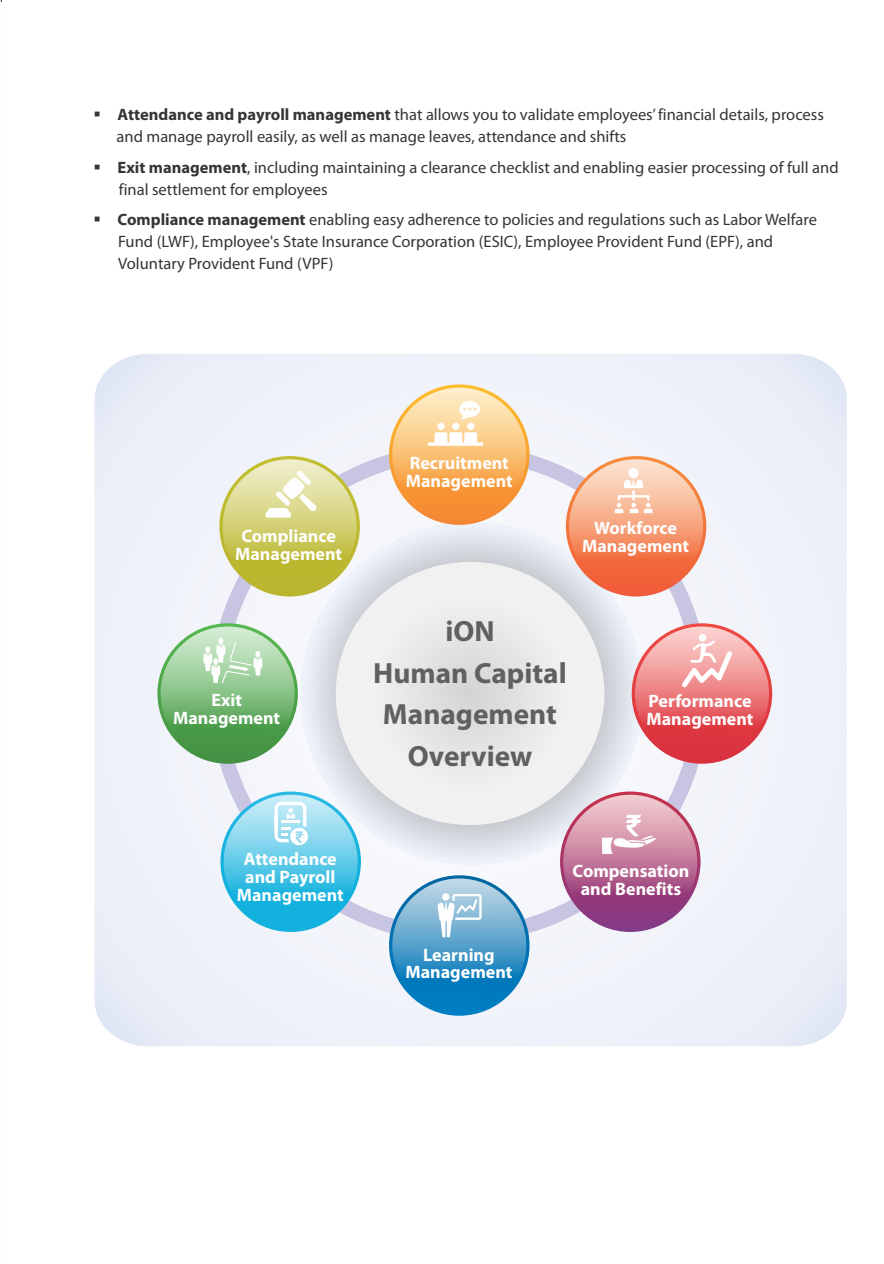
<style>
.page{position:relative;width:884px;height:1264px;background:#fff}
.page>*{position:absolute;margin:0;border:0;box-sizing:border-box;transform-origin:0 0}
.t1{font:700 29.25px/41.7px "Myriad Pro";color:#606062;text-align:center}
.t2{font:700 18px/17.9px "Myriad Pro";color:#fefefe;text-align:center}
.t3{font:16.5px/21.8px "Myriad Pro";color:#373435}
.s1{font-weight:700}
</style>
<div class="page">
<div style="left:95px;top:354px;width:751px;height:692px;background:#eff2f9"></div>
<svg style="left:300px;top:522px;width:343px;height:343px;background:#dde0e7"></svg>
<svg style="left:336px;top:562px;width:268px;height:263px"></svg>
<svg style="left:157px;top:623px;width:141px;height:141px;background:#5dab5c"></svg>
<svg style="left:161px;top:626px;width:134px;height:134px;background:#79b878"></svg>
<svg style="left:389px;top:384px;width:140px;height:141px"></svg>
<svg style="left:392px;top:388px;width:134px;height:134px;background:#f9b567"></svg>
<svg style="left:428px;top:401px;width:55px;height:45px"></svg>
<svg style="left:219px;top:456px;width:141px;height:140px"></svg>
<svg style="left:223px;top:459px;width:134px;height:134px;background:#cdcb66"></svg>
<svg style="left:203px;top:638px;width:60px;height:45px"></svg>
<svg style="left:566px;top:456px;width:140px;height:140px"></svg>
<svg style="left:569px;top:459px;width:134px;height:134px;background:#f59974"></svg>
<div style="left:628px;top:468px;width:10px;height:10px;background:#fefefe;border-radius:50%"></div>
<svg style="left:614px;top:480px;width:38px;height:33px"></svg>
<svg style="left:631px;top:623px;width:141px;height:141px;background:#e35155"></svg>
<svg style="left:635px;top:626px;width:134px;height:134px;background:#e86c71"></svg>
<svg style="left:560px;top:791px;width:140px;height:141px"></svg>
<svg style="left:563px;top:794px;width:134px;height:134px;background:#b86e97"></svg>
<svg style="left:681px;top:633px;width:51px;height:54px"></svg>
<svg style="left:389px;top:875px;width:140px;height:140px"></svg>
<svg style="left:392px;top:878px;width:134px;height:134px;background:#489bca"></svg>
<svg style="left:437px;top:894px;width:44px;height:43px"></svg>
<svg style="left:220px;top:791px;width:141px;height:141px;background:#30bae2"></svg>
<svg style="left:224px;top:794px;width:134px;height:134px;background:#57c7e7"></svg>
<svg style="left:274px;top:802px;width:34px;height:43px"></svg>
<svg style="left:602px;top:815px;width:55px;height:39px"></svg>
<svg style="left:265px;top:470px;width:52px;height:47px"></svg>
<p class="t3" style="left:117px;top:105px;width:708px;text-indent:-23px">▪ <span class="s1">Attendance and payroll management</span> that allows you to validate employees’ financial details, process and manage payroll easily, as well as manage leaves, attendance and shifts</p>
<p class="t3" style="left:119px;top:158px;width:721px;text-indent:-25px">▪ <span class="s1">Exit management</span>, including maintaining a clearance checklist and enabling easier processing of full and final settlement for employees</p>
<p class="t3" style="left:118px;top:210px;width:700px;text-indent:-25px">▪ <span class="s1">Compliance management</span> enabling easy adherence to policies and regulations such as Labor Welfare<br>Fund (LWF), Employee's State Insurance Corporation (ESIC), Employee Provident Fund (EPF), and<br>Voluntary Provident Fund (VPF)</p>
<p class="t2" style="left:235px;top:529px;width:108px">Compliance<br>Management</p>
<p class="t2" style="left:173px;top:692px;width:108px">Exit<br>Management</p>
<p class="t2" style="left:406px;top:456px;width:108px;text-align:left">Recruitment<br>Management</p>
<p class="t2" style="left:582px;top:521px;width:108px">Workforce<br>Management</p>
<h1 class="t1" style="left:373px;top:613px;width:195px">iON<br>Human Capital<br>Management<br>Overview</h1>
<p class="t2" style="left:646px;top:693px;width:108px;text-align:left">Performance<br>Management</p>
<p class="t2" style="left:237px;top:852px;width:108px">Attendance and Payroll<br>Management</p>
<p class="t2" style="left:405px;top:947px;width:108px">Learning<br>Management</p>
<p class="t2" style="left:572px;top:863px;width:118px">Compensation and Benefits</p>
</div>
